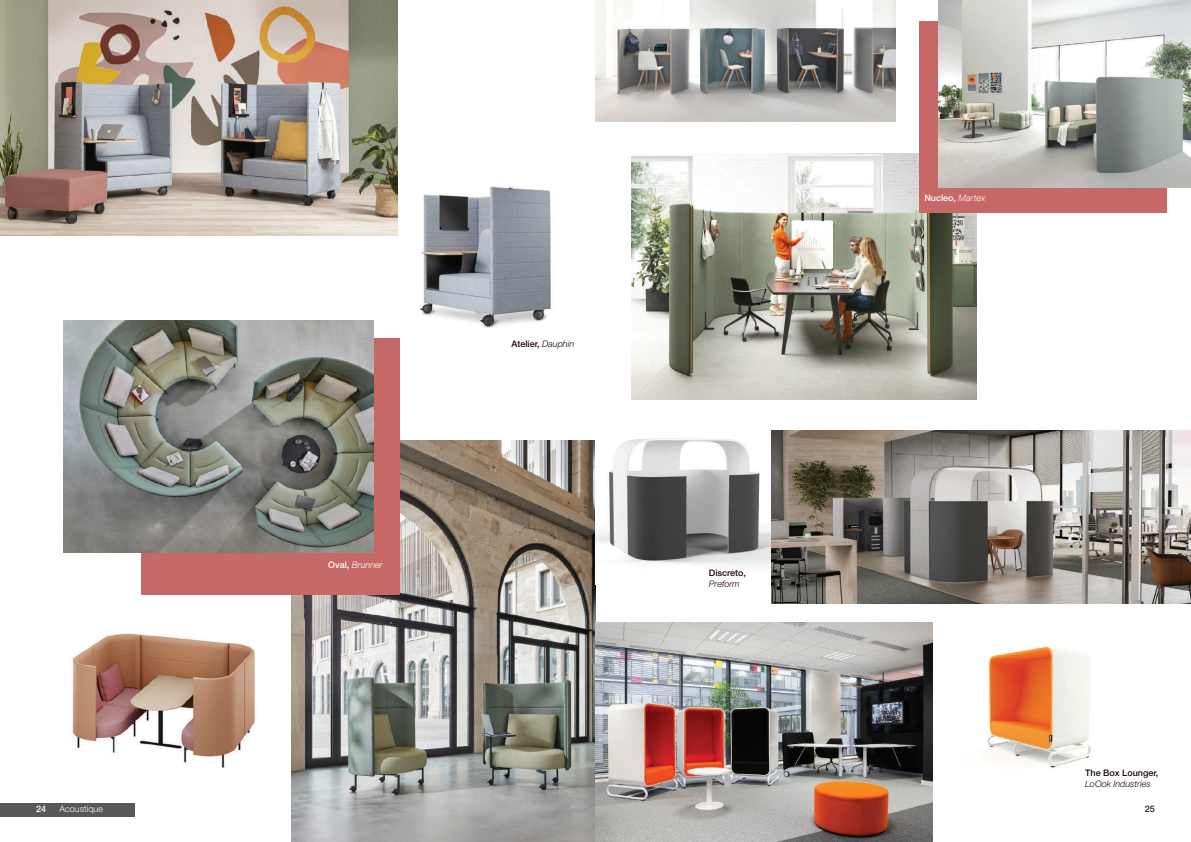
<style>
.page{position:relative;width:1191px;height:842px;background:#fff}
.page>*{position:absolute;margin:0;border:0;box-sizing:border-box;transform-origin:0 0}
.t1{font:500 9px "Helvetica Neue LT Std";color:#210307}
.t2{font:italic 300 9px "Helvetica Neue LT Std";color:#210307}
.t3{font:500 9px "Helvetica Neue LT Std";color:#fff}
.t4{font:italic 300 9px "Helvetica Neue LT Std";color:#fff}
.t5{font:300 9px "Helvetica Neue LT Std";color:#fff}
.t6{font:500 9px "Helvetica Neue LT Std";color:#231f20}
.s1{font-weight:500;font-style:normal}
.s2{font-weight:300;font-style:italic}
</style>
<div class="page">
<img style="left:354px;top:186px;width:198px;height:152px">
<img style="left:72px;top:557px;width:183px;height:211px">
<img style="left:291px;top:441px;width:304px;height:401px">
<div style="left:142px;top:338px;width:258px;height:257px;background:#c76868"></div>
<img style="left:0;top:0;width:398px;height:235px">
<img style="left:64px;top:321px;width:309px;height:232px">
<img style="left:595px;top:430px;width:177px;height:137px">
<img style="left:631px;top:153px;width:345px;height:247px">
<div style="left:918px;top:21px;width:248px;height:192px;background:#c76868"></div>
<img style="left:595px;top:622px;width:337px;height:220px">
<img style="left:595px;top:0;width:300px;height:122px">
<img style="left:939px;top:0;width:252px;height:188px">
<img style="left:987px;top:646px;width:104px;height:122px">
<img style="left:771px;top:431px;width:420px;height:172px">
<div style="left:0;top:803px;width:135px;height:14px;background:#57585a"></div>
<p class="t4" style="left:328px;top:559px;width:56px"><span class="s1">Oval,</span> Brunner</p>
<p class="t1" style="left:511px;top:338px;width:64px">Atelier, <span class="s2">Dauphin</span></p>
<p class="t1" style="left:709px;top:568px;width:39px">Discreto,</p>
<p class="t2" style="left:709px;top:578px;width:32px">Preform</p>
<p class="t3" style="left:924px;top:193px;width:62px">Nucleo, <span class="s2">Martex</span></p>
<p class="t1" style="left:1085px;top:767px;width:75px">The Box Lounger,</p>
<p class="t2" style="left:1085px;top:778px;width:67px">LoOok Industries</p>
<p class="t3" style="left:36px;top:804px;width:12px">24</p>
<p class="t5" style="left:60px;top:804px;width:45px">Acoustique</p>
<p class="t6" style="left:1145px;top:804px;width:12px">25</p>
</div>
